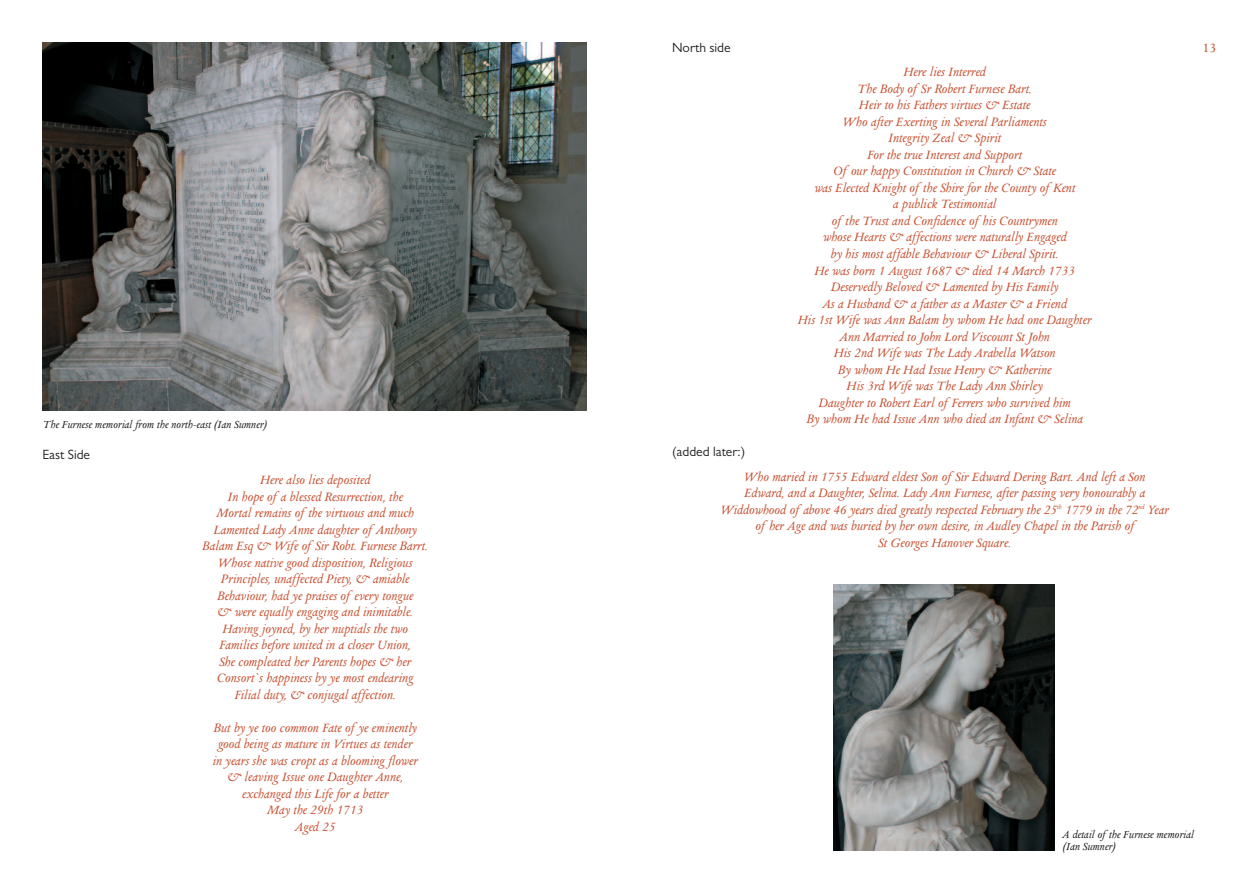
<style>
.page{position:relative;width:1259px;height:893px;background:#fff}
.page>*{position:absolute;margin:0;border:0;box-sizing:border-box;transform-origin:0 0}
.t1{font:italic 14.25px/16.5px "Columbus";color:#c75334;text-align:center}
.t2{font:13.5px "Gill Sans";color:#231f20}
.t3{font:13.5px "Columbus";color:#c75334}
.t4{font:italic 12px/12px "Columbus";color:#231f20}
</style>
<div class="page">
<img style="left:43px;top:43px;width:544px;height:368px">
<img style="left:833px;top:584px;width:221px;height:266px">
<p class="t4" style="left:43px;top:419px;width:226px">The Furnese memorialfrom the north-east (Ian Sumner)</p>
<p class="t2" style="left:43px;top:450px;width:49px">East Side</p>
<p class="t1" style="left:202px;top:473px;width:227px">Here also lies deposited<br>In hope of a blessed Resurrection, the<br>Mortal remains of the virtuous and much Lamented Lady Anne daughter ofAnthony Balam Esq &amp; Wife of Sir Robt. Furnese Barrt.<br>Whose native good disposition, Religious Principles, unaffected Piety, &amp; amiable Behaviour, hadye praises of every tongue<br>&amp; were equally engaging and inimitable.<br>Havingjoyned, by her nuptials the two Families before united in a closer Union,<br>She compleated her Parents hopes &amp; her Consort`s happiness by ye most endearing Filial duty, &amp; conjugal affection.</p>
<p class="t1" style="left:212px;top:720px;width:207px">But by ye too common Fate of ye eminently good being as mature in Virtues as tender in years she was cropt as a bloomingflower &amp; leaving Issue one Daughter Anne, exchanged this Lifefor a better<br>May the 29th 1713<br>Aged 25</p>
<p class="t2" style="left:672px;top:43px;width:60px">North side</p>
<p class="t1" style="left:797px;top:65px;width:295px">Here lies Interred<br>The Body of Sr Robert Furnese Bart.<br>Heir to his Fathers virtues &amp; Estate<br>Who after Exerting in Several Parliaments<br>Integrity Zeal &amp; Spirit<br>For the true Interest and Support<br>Of our happy Constitution in Church &amp; State<br>was Elected Knight of the Shirefor the County of Kent<br>a publick Testimonial<br>of the Trust and Confidence of his Countrymen<br>whose Hearts &amp; affections were naturally Engaged<br>by his most affable Behaviour &amp; Liberal Spirit.<br>He was born 1 August 1687 &amp; died 14 March 1733<br>Deservedly Beloved &amp; Lamented by His Family<br>As a Husband &amp; afather as a Master &amp; a Friend<br>His 1st Wife was Ann Balam by whom He had one Daughter Ann Married toJohn Lord Viscount St John<br>His 2nd Wife was The Lady Arabella Watson<br>By whom He Had Issue Henry &amp; Katherine<br>His 3rd Wife was The Lady Ann Shirley<br>Daughter to Robert Earl of Ferrers who survived him<br>By whom He had Issue Ann who died an Infant &amp; Selina</p>
<p class="t2" style="left:672px;top:447px;width:75px">(added later:)</p>
<p class="t1" style="left:720px;top:469px;width:449px">Who maried in 1755 Edward eldest Son of Sir Edward Dering Bart. And left a Son<br>Edward, and a Daughter, Selina. Lady Ann Furnese, after passing very honourably a Widdowhood of above 46 years died greatly respected February the 25<sup>th</sup> 1779 in the 72<sup>nd</sup> Year of her Age and was buried by her own desire, in Audley Chapel in the Parish of<br>St Georges Hanover Square.</p>
<p class="t3" style="left:1202px;top:43px;width:16px">13</p>
<p class="t4" style="left:1062px;top:830px;width:133px">A detail of the Furnese memorial (Ian Sumner)</p>
</div>
